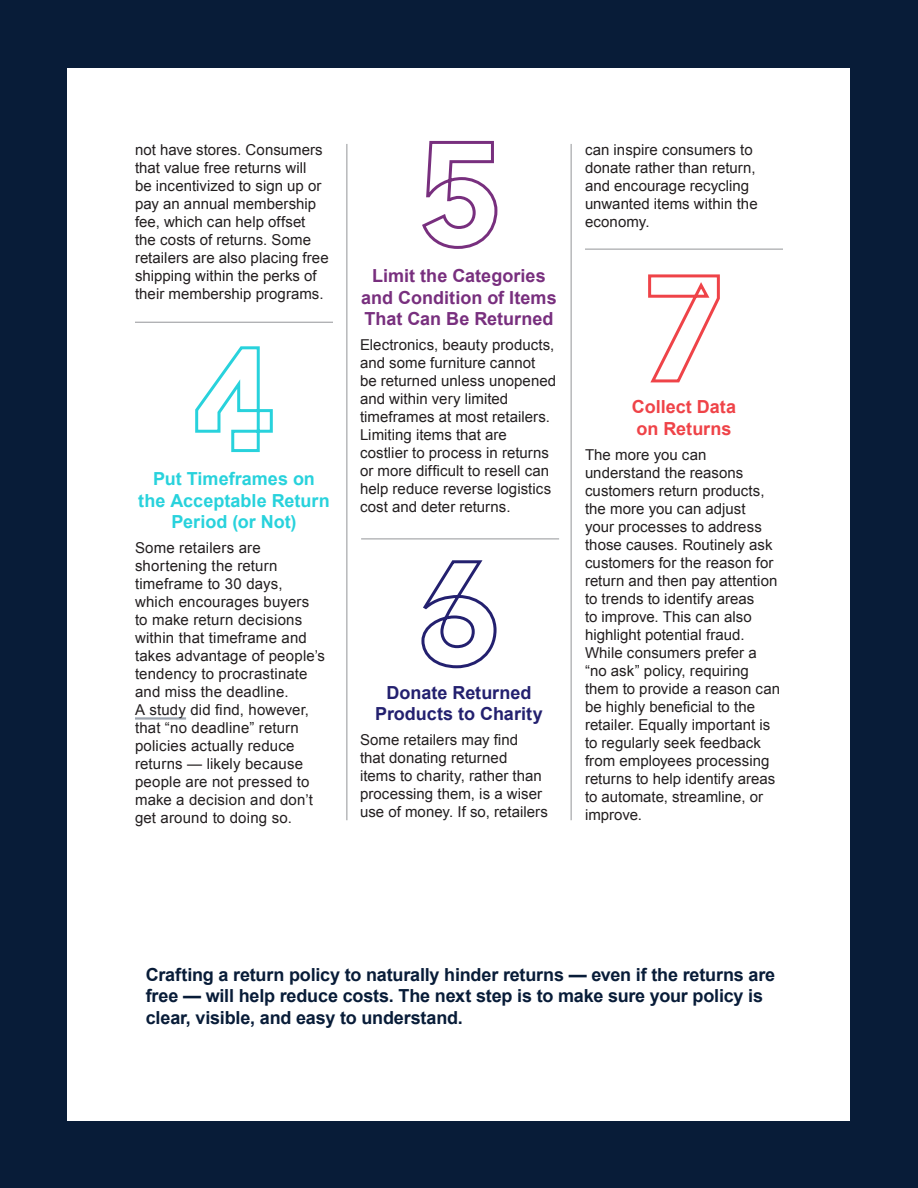
<style>
.page{position:relative;width:918px;height:1188px;background:#081c38}
.page>*{position:absolute;margin:0;border:0;box-sizing:border-box;transform-origin:0 0}
.Intro_Text{font:700 18px/21.6px "Arial";letter-spacing:-.01em;color:#081c38}
.Sub_02{font:700 18px/21.6px "Arial";color:#782f7e;text-align:center}
.Sub_02-2{font:700 18px/21.6px "Arial";color:#28d2dc;text-align:center}
.Sub_02-3{font:700 18px/21.6px "Arial";color:#23206f;text-align:center}
.Sub_02-4{font:700 18px/21.6px "Arial";color:#ef4348}
.Sub_02-5{font:15px/18px "Arial";letter-spacing:.005em;color:#231f20}
</style>
<div class="page">
<div style="left:68px;top:68px;width:782px;height:1053px;background:#fff"></div>
<hr style="left:135px;top:717px;width:51px;height:3px;background:#9ca4af">
<svg style="left:422px;top:140px;width:76px;height:109px"></svg>
<hr style="left:346px;top:144px;width:1px;height:676px;background:#939598">
<hr style="left:571px;top:144px;width:1px;height:676px;background:#939598">
<svg style="left:421px;top:560px;width:76px;height:109px"></svg>
<hr style="left:135px;top:322px;width:198px;height:1px;background:#939598">
<hr style="left:361px;top:539px;width:198px;height:1px;background:#939598">
<hr style="left:585px;top:249px;width:198px;height:1px;background:#939598">
<svg style="left:648px;top:274px;width:72px;height:109px"></svg>
<svg style="left:195px;top:346px;width:78px;height:107px"></svg>
<p class="Sub_02-5" style="left:135px;top:141px;width:195px">not have stores. Consumers that value free returns will<br>be incentivized to sign up or pay an annual membership fee, which can help offset the costs of returns. Some retailers are also placing free shipping within the perks of their membership programs.</p>
<p class="Sub_02-2" style="left:138px;top:469px;width:193px">Put Timeframes on the Acceptable Return<br>Period (or Not)</p>
<p class="Sub_02-5" style="left:135px;top:539px;width:192px">Some retailers are shortening the return timeframe to 30 days, which encourages buyers to make return decisions within that timeframe and takes advantage of people’s tendency to procrastinate and miss the deadline.<br>A study did find, however, that “no deadline” return policies actually reduce returns — likely because people are not pressed to make a decision and don’t get around to doing so.</p>
<p class="Sub_02" style="left:361px;top:266px;width:197px">Limit the Categories and Condition of Items<br>That Can Be Returned</p>
<p class="Sub_02-5" style="left:360px;top:336px;width:198px">Electronics, beauty products, and some furniture cannot<br>be returned unless unopened and within very limited timeframes at most retailers.<br>Limiting items that are costlier to process in returns or more difficult to resell can help reduce reverse logistics cost and deter returns.</p>
<p class="Sub_02-3" style="left:375px;top:682px;width:169px">Donate Returned<br>Products to Charity</p>
<p class="Sub_02-5" style="left:360px;top:731px;width:189px">Some retailers may find<br>that donating returned<br>items to charity, rather than processing them, is a wiser use of money. If so, retailers</p>
<p class="Sub_02-5" style="left:585px;top:141px;width:174px">can inspire consumers to donate rather than return, and encourage recycling unwanted items within the economy.</p>
<p class="Sub_02-4" style="left:632px;top:397px;width:106px">Collect Data on Returns</p>
<p class="Sub_02-5" style="left:585px;top:445px;width:197px">The more you can understand the reasons customers return products, the more you can adjust<br>your processes to address those causes. Routinely ask customers for the reason for return and then pay attention to trends to identify areas<br>to improve. This can also highlight potential fraud.<br>While consumers prefer a “no ask” policy, requiring them to provide a reason can be highly beneficial to the retailer. Equally important is to regularly seek feedback from employees processing returns to help identify areas to automate, streamline, or improve.</p>
<p class="Intro_Text" style="left:146px;top:964px;width:631px">Crafting a return policy to naturally hinder returns — even if the returns are free — will help reduce costs. The next step is to make sure your policy is clear, visible, and easy to understand.</p>
</div>
